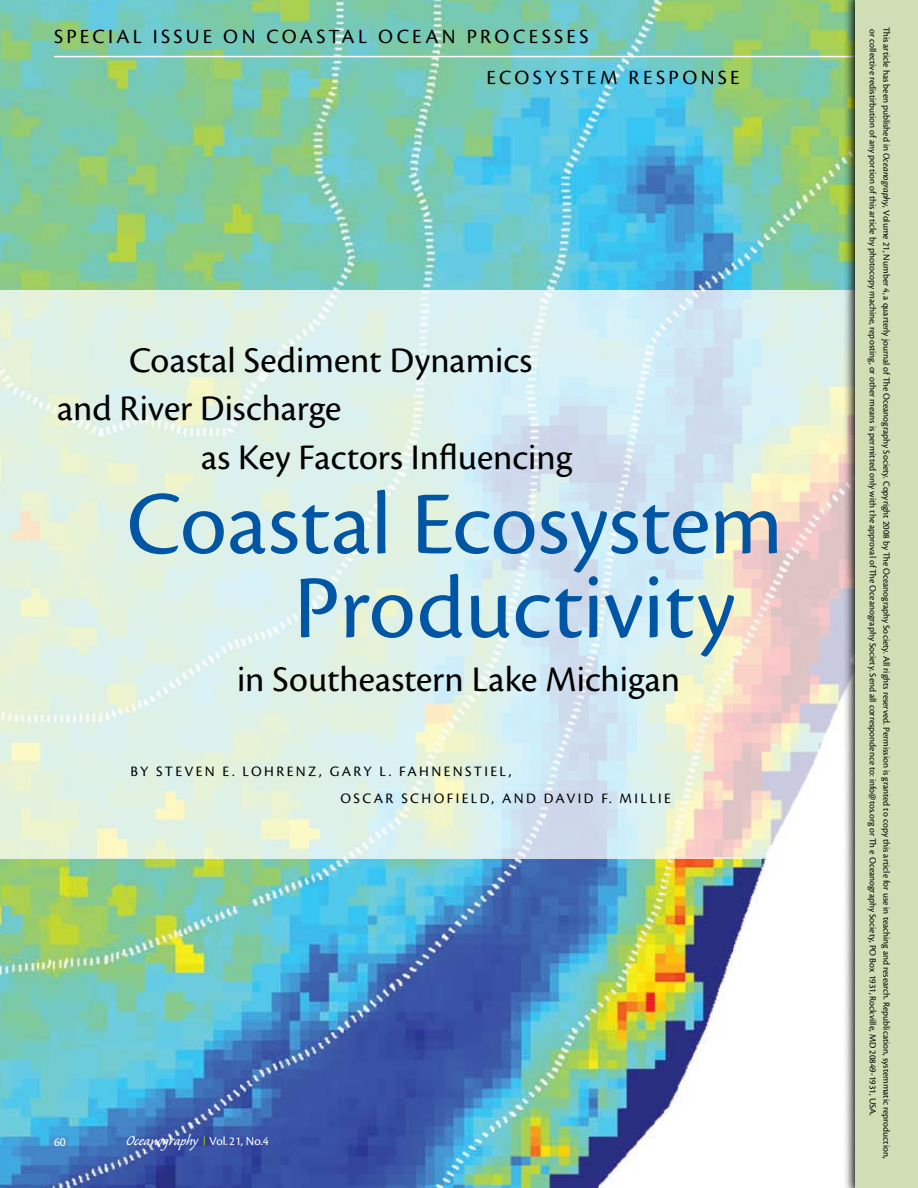
<style>
.page{position:relative;width:918px;height:1188px;background:#fff}
.page>*{position:absolute;margin:0;border:0;box-sizing:border-box;transform-origin:0 0}
.t1{font:93px/84px "Cronos Pro";color:#0055a4}
.t2{font:37.5px/48.6px "Cronos Pro";color:#000}
.t3{font:21px/40.5px "Cronos Pro";letter-spacing:.155em;color:#000}
.t4{font:18px "Caliban";color:#fff}
.t5{font:15px "Cronos Pro";letter-spacing:.165em;color:#000}
.t6{font:12.75px "Cronos Pro";color:#fff}
.t7{font:9.75px/13.5px "Cronos Pro";color:#000}
.s1{font-family:"Cronos Pro";font-size:12.75px}
.s2{font-style:italic}
</style>
<div class="page">
<img style="left:0;top:0;width:842px;height:1188px">
<svg style="left:0;top:291px;width:842px;height:568px;background:#deece6"></svg>
<hr style="left:54px;top:56px;width:864px;height:1px;background:#fff">
<img style="left:842px;top:0;width:13px;height:1188px">
<div style="left:855px;top:0;width:63px;height:1188px;background:#d1ddb4"></div>
<h3 class="t3" style="left:54px;top:17px;width:243px">SPECIAL ISSUE ON Coas</h3>
<h3 class="t3" style="left:329px;top:17px;width:84px">tal Ocean</h3>
<h3 class="t3" style="left:486px;top:17px;width:28px;text-indent:-20px">Processes<br>Ecos</h3>
<h3 class="t3" style="left:545px;top:57px;width:57px">ystem</h3>
<h3 class="t3" style="left:629px;top:57px;width:30px">Response</h3>
<h2 class="t2" style="left:57px;top:336px;width:477px;text-indent:72px">Coastal Sediment Dynamics and River Discharge</h2>
<h2 class="t2" style="left:201px;top:433px;width:373px">as Key Factors Influencing</h2>
<h1 class="t1" style="left:294px;top:482px;width:490px;text-indent:-167px">Coastal Ecosystem<br>Productivity</h1>
<h2 class="t2" style="left:237px;top:655px;width:445px">in Southeastern Lake Michigan</h2>
<h3 class="t5" style="left:130px;top:763px;width:56px">By Steven</h3>
<h3 class="t5" style="left:223px;top:763px;width:64px">E. Lo hren</h3>
<h3 class="t5" style="left:308px;top:763px;width:134px">z, Gary L. Fahnens</h3>
<h3 class="t5" style="left:474px;top:763px;width:39px">tiel ,</h3>
<h3 class="t5" style="left:341px;top:790px;width:24px">Oscar</h3>
<h3 class="t5" style="left:401px;top:790px;width:43px">Schofield</h3>
<h3 class="t5" style="left:492px;top:790px;width:23px">, and</h3>
<h3 class="t5" style="left:544px;top:790px;width:23px">David</h3>
<h3 class="t5" style="left:601px;top:790px;width:42px">F. Millie</h3>
<h3 class="t6" style="left:54px;top:1134px;width:13px">60</h3>
<h3 class="t4" style="left:126px;top:1132px;width:144px">Oceanography <span class="s1">Vol.21, No.4</span></h3>
<p class="t7" style="left:893px;top:27px;width:1133px;rotate:90deg">This article has been published in <span class="s2">Oceanography</span>, Volume 21, Number 4, a quarterly journal of The Oceanography Society. Copyright 2008 by The Oceanography Society. All rights reserved. Permission is granted to copy this article for use in teaching and research. Republication, systemmatic reproduction, or collective redistirbution of any portion of this article by photocopy machine, reposting, or other means is permitted only with the approval of The Oceanography Society. Send all correspondence to: info@tos.org or Th e Oceanography Society, PO Box 1931, Rockville, MD 20849-1931, USA.</p>
</div>
